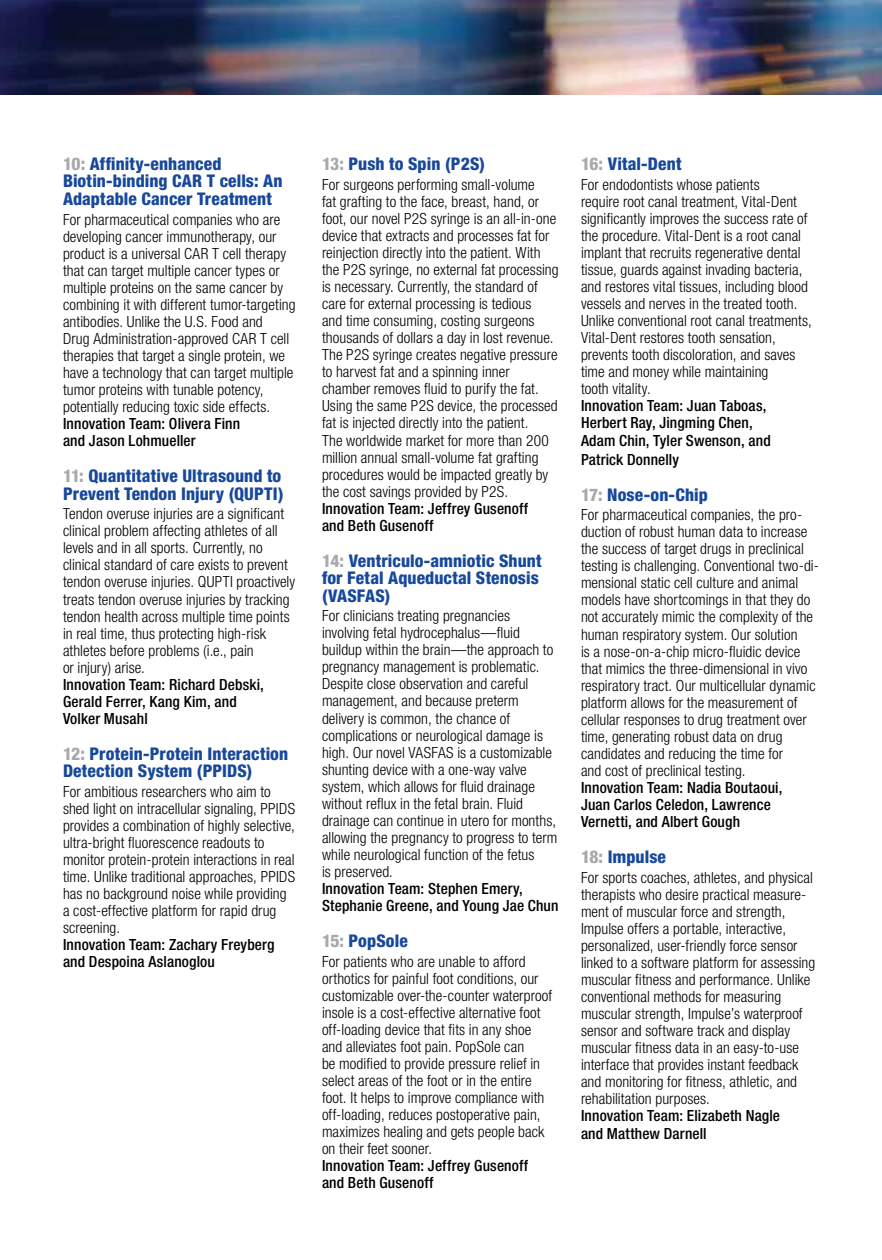
<style>
.page{position:relative;width:882px;height:1260px;background:#fff}
.page>*{position:absolute;margin:0;border:0;box-sizing:border-box;transform-origin:0 0}
.t1{font:800 condensed 17.5px/17.5px "Helvetica Neue LT Pro";letter-spacing:.005em;color:#17489a}
.t2{font:300 condensed 15.4px/17.2px "Helvetica Neue LT Pro";letter-spacing:.005em;color:#000}
.t3{font:500 condensed 15.4px/17px "Helvetica Neue LT Pro";letter-spacing:.01em;color:#000}
.s1{color:#a7a9ac}
</style>
<div class="page">
<img style="left:0;top:0;width:882px;height:94px">
<p class="t1" style="left:63px;top:155px;width:221px"><span class="s1">10:</span> Affinity-enhanced<br>Biotin-binding CAR T cells: An<br>Adaptable Cancer Treatment</p>
<p class="t2" style="left:63px;top:210px;width:234px">For pharmaceutical companies who are developing cancer immunotherapy, our product is a universal CAR T cell therapy that can target multiple cancer types or multiple proteins on the same cancer by combining it with different tumor-targeting antibodies. Unlike the U.S. Food and<br>Drug Administration-approved CAR T cell therapies that target a single protein, we have a technology that can target multiple tumor proteins with tunable potency, potentially reducing toxic side effects.</p>
<p class="t3" style="left:63px;top:415px;width:179px">Innovation Team: Olivera Finn and Jason Lohmueller</p>
<p class="t1" style="left:63px;top:467px;width:222px"><span class="s1">11:</span> Quantitative Ultrasound to<br>Prevent Tendon Injury (QUPTI)</p>
<p class="t2" style="left:63px;top:505px;width:234px">Tendon overuse injuries are a significant clinical problem affecting athletes of all levels and in all sports. Currently, no clinical standard of care exists to prevent tendon overuse injuries. QUPTI proactively treats tendon overuse injuries by tracking tendon health across multiple time points in real time, thus protecting high-risk athletes before problems (i.e., pain<br>or injury) arise.</p>
<p class="t3" style="left:63px;top:676px;width:202px">Innovation Team: Richard Debski,<br>Gerald Ferrer, Kang Kim, and<br>Volker Musahl</p>
<p class="t1" style="left:63px;top:745px;width:227px"><span class="s1">12:</span> Protein-Protein Interaction<br>Detection System (PPIDS)</p>
<p class="t2" style="left:63px;top:783px;width:234px">For ambitious researchers who aim to shed light on intracellular signaling, PPIDS provides a combination of highly selective, ultra-bright fluorescence readouts to monitor protein-protein interactions in real time. Unlike traditional approaches, PPIDS has no background noise while providing a cost-effective platform for rapid drug screening.</p>
<p class="t3" style="left:63px;top:936px;width:213px">Innovation Team: Zachary Freyberg and Despoina Aslanoglou</p>
<p class="t1" style="left:322px;top:155px;width:164px"><span class="s1">13:</span> Push to Spin (P2S)</p>
<p class="t2" style="left:322px;top:175px;width:238px">For surgeons performing small-volume<br>fat grafting to the face, breast, hand, or foot, our novel P2S syringe is an all-in-one device that extracts and processes fat for reinjection directly into the patient. With the P2S syringe, no external fat processing is necessary. Currently, the standard of care for external processing is tedious<br>and time consuming, costing surgeons thousands of dollars a day in lost revenue.<br>The P2S syringe creates negative pressure to harvest fat and a spinning inner chamber removes fluid to purify the fat.<br>Using the same P2S device, the processed fat is injected directly into the patient.<br>The worldwide market for more than 200 million annual small-volume fat grafting procedures would be impacted greatly by the cost savings provided by P2S.</p>
<p class="t3" style="left:322px;top:500px;width:208px">Innovation Team: Jeffrey Gusenoff and Beth Gusenoff</p>
<p class="t1" style="left:322px;top:551px;width:221px"><span class="s1">14:</span> Ventriculo-amniotic Shunt for Fetal Aqueductal Stenosis (VASFAS)</p>
<p class="t2" style="left:322px;top:607px;width:237px">For clinicians treating pregnancies involving fetal hydrocephalus—fluid buildup within the brain—the approach to pregnancy management is problematic.<br>Despite close observation and careful management, and because preterm delivery is common, the chance of complications or neurological damage is high. Our novel VASFAS is a customizable shunting device with a one-way valve system, which allows for fluid drainage without reflux in the fetal brain. Fluid drainage can continue in utero for months, allowing the pregnancy to progress to term while neurological function of the fetus<br>is preserved.</p>
<p class="t3" style="left:322px;top:880px;width:238px">Innovation Team: Stephen Emery,<br>Stephanie Greene, and Young Jae Chun</p>
<p class="t1" style="left:322px;top:932px;width:87px"><span class="s1">15:</span> PopSole</p>
<p class="t2" style="left:322px;top:952px;width:232px">For patients who are unable to afford orthotics for painful foot conditions, our customizable over-the-counter waterproof insole is a cost-effective alternative foot off-loading device that fits in any shoe and alleviates foot pain. PopSole can<br>be modified to provide pressure relief in select areas of the foot or in the entire foot. It helps to improve compliance with off-loading, reduces postoperative pain, maximizes healing and gets people back on their feet sooner.</p>
<p class="t3" style="left:322px;top:1157px;width:208px">Innovation Team: Jeffrey Gusenoff and Beth Gusenoff</p>
<p class="t1" style="left:581px;top:155px;width:102px"><span class="s1">16:</span> Vital-Dent</p>
<p class="t2" style="left:581px;top:175px;width:232px">For endodontists whose patients<br>require root canal treatment, Vital-Dent significantly improves the success rate of the procedure. Vital-Dent is a root canal implant that recruits regenerative dental tissue, guards against invading bacteria, and restores vital tissues, including blood vessels and nerves in the treated tooth.<br>Unlike conventional root canal treatments, Vital-Dent restores tooth sensation, prevents tooth discoloration, and saves time and money while maintaining<br>tooth vitality.</p>
<p class="t3" style="left:581px;top:397px;width:191px">Innovation Team: Juan Taboas,<br>Herbert Ray, Jingming Chen,<br>Adam Chin, Tyler Swenson, and</p>
<p class="t3" style="left:581px;top:451px;width:100px">Patrick Donnelly</p>
<p class="t1" style="left:581px;top:485px;width:128px"><span class="s1">17:</span> Nose-on-Chip</p>
<p class="t2" style="left:581px;top:506px;width:239px">For pharmaceutical companies, the pro&shy;duction of robust human data to increase the success of target drugs in preclinical testing is challenging. Conventional two-di&shy;mensional static cell culture and animal models have shortcomings in that they do not accurately mimic the complexity of the human respiratory system. Our solution<br>is a nose-on-a-chip micro-fluidic device that mimics the three-dimensional in vivo respiratory tract. Our multicellular dynamic platform allows for the measurement of cellular responses to drug treatment over time, generating robust data on drug candidates and reducing the time for<br>and cost of preclinical testing.</p>
<p class="t3" style="left:581px;top:779px;width:203px">Innovation Team: Nadia Boutaoui,<br>Juan Carlos Celedon, Lawrence<br>Vernetti, and Albert Gough</p>
<p class="t1" style="left:581px;top:848px;width:87px"><span class="s1">18:</span> Impulse</p>
<p class="t2" style="left:581px;top:868px;width:236px">For sports coaches, athletes, and physical therapists who desire practical measure&shy;ment of muscular force and strength, Impulse offers a portable, interactive, personalized, user-friendly force sensor linked to a software platform for assessing muscular fitness and performance. Unlike conventional methods for measuring muscular strength, Impulse’s waterproof sensor and software track and display muscular fitness data in an easy-to-use interface that provides instant feedback and monitoring for fitness, athletic, and rehabilitation purposes.</p>
<p class="t3" style="left:581px;top:1107px;width:201px">Innovation Team: Elizabeth Nagle and Matthew Darnell</p>
</div>
